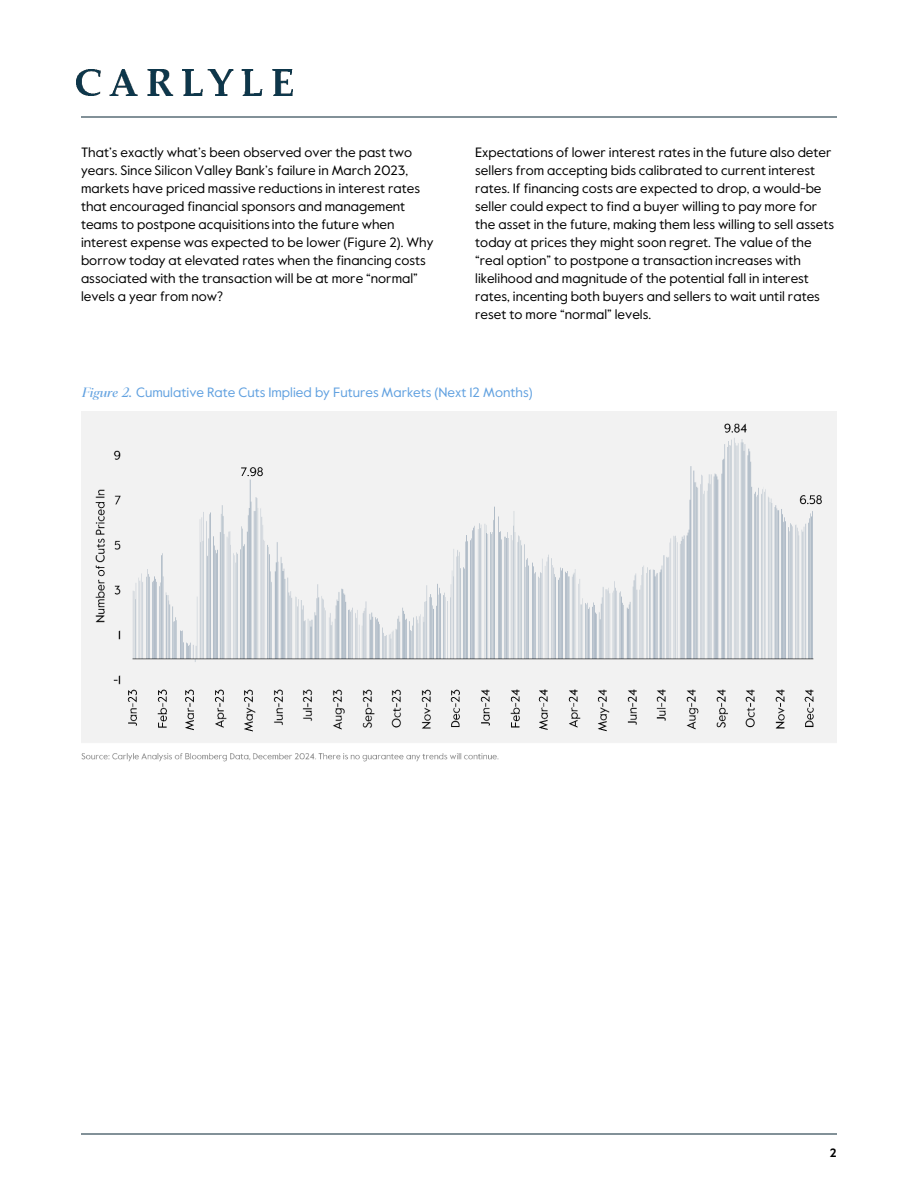
<style>
.page{position:relative;width:918px;height:1188px;background:#fff}
.page>*{position:absolute;margin:0;border:0;box-sizing:border-box;transform-origin:0 0}
.t1{font:13.5px/18px "Value Sans Pro";color:#000}
.t2{font:13.5px "Value Sans Pro";color:#61a1e0}
.t3{font:700 12px "Value Sans Pro";color:#000}
.s1{font-family:"Fortescue Pro Display";font-style:italic}
</style>
<div class="page">
<hr style="left:81px;top:117px;width:756px;height:1px;background:#072533">
<img style="left:76px;top:69px;width:216px;height:27px">
<hr style="left:81px;top:1134px;width:756px;height:1px;background:#072533">
<img style="left:81px;top:411px;width:756px;height:350px">
<p class="t1" style="left:81px;top:144px;width:354px">That’s exactly what’s been observed over the past two years. Since Silicon Valley Bank’s failure in March 2023, markets have priced massive reductions in interest rates that encouraged financial sponsors and management teams to postpone acquisitions into the future when interest expense was expected to be lower (Figure 2). Why borrow today at elevated rates when the financing costs associated with the transaction will be at more “normal” levels a year from now?</p>
<p class="t1" style="left:475px;top:144px;width:360px">Expectations of lower interest rates in the future also deter sellers from accepting bids calibrated to current interest rates. If financing costs are expected to drop, a would-be seller could expect to find a buyer willing to pay more for the asset in the future, making them less willing to sell assets today at prices they might soon regret. The value of the “real option” to postpone a transaction increases with likelihood and magnitude of the potential fall in interest rates, incenting both buyers and sellers to wait until rates reset to more “normal” levels.</p>
<p class="t2" style="left:82px;top:384px;width:452px"><span class="s1">Figure 2.</span> Cumulative Rate Cuts Implied by Futures Markets (Next 12 Months)</p>
<p class="t3" style="left:830px;top:1145px;width:8px">2</p>
</div>
